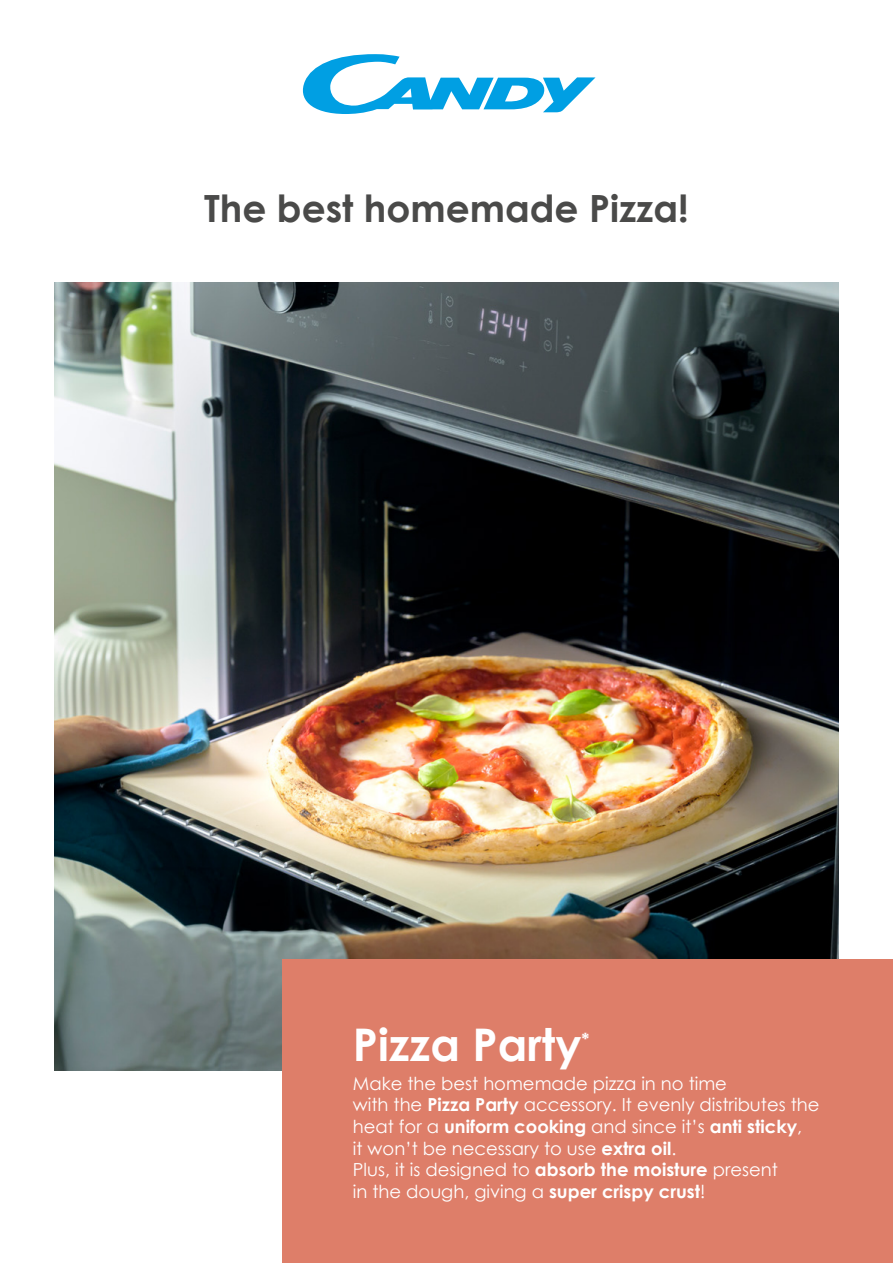
<style>
.page{position:relative;width:893px;height:1263px;background:#fff}
.page>*{position:absolute;margin:0;border:0;box-sizing:border-box;transform-origin:0 0}
.t1{font:700 45px "Century Gothic";color:#fff}
.t2{font:700 37.5px "Century Gothic";color:#4a4a49}
.t3{font:18px/21.6px "Century Gothic";color:#fff}
.t4{font:700 18px "Century Gothic";color:#fff}
.s1{font-weight:700}
</style>
<div class="page">
<img style="left:54px;top:283px;width:785px;height:787px">
<div style="left:283px;top:960px;width:610px;height:303px;background:#de7e69"></div>
<svg style="left:302px;top:54px;width:293px;height:60px"></svg>
<h2 class="t2" style="left:204px;top:180px;width:486px">The best homemade Pizza!</h2>
<h1 class="t1" style="left:353px;top:1010px;width:230px">Pizza Party</h1>
<p class="t4" style="left:581px;top:1025px;width:9px">*</p>
<p class="t3" style="left:353px;top:1072px;width:468px">Make the best homemade pizza in no time<br>with the <span class="s1">Pizza Party</span> accessory. It evenly distributes the heat for a <span class="s1">uniform cooking</span> and since it’s <span class="s1">anti sticky</span>,<br>it won’t be necessary to use <span class="s1">extra oil</span>.<br>Plus, it is designed to <span class="s1">absorb the moisture</span> present<br>in the dough, giving a <span class="s1">super crispy crust</span>!</p>
</div>
